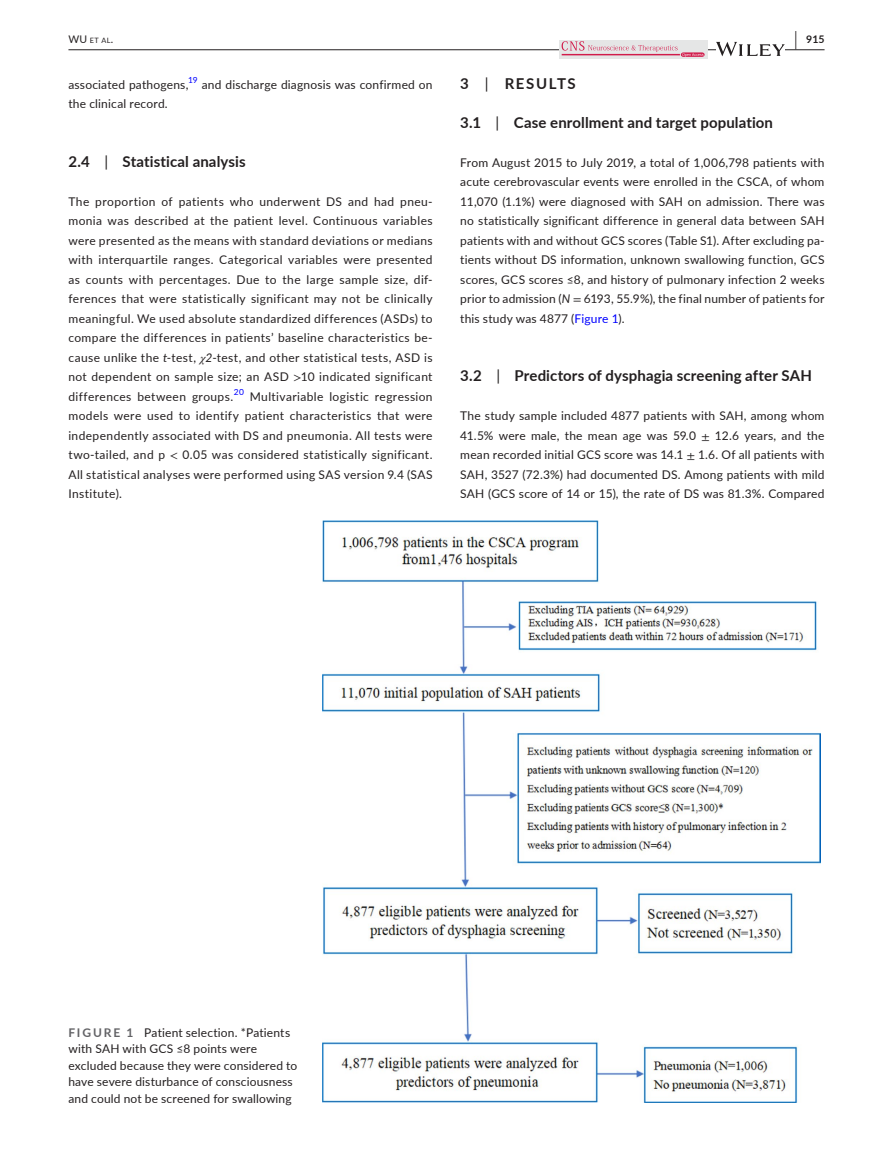
<style>
.page{position:relative;width:893px;height:1174px;background:#fff}
.page>*{position:absolute;margin:0;border:0;box-sizing:border-box;transform-origin:0 0}
.t1{font:700 15px "Lato";letter-spacing:.01em;color:#231f20}
.t2{font:700 15px "Lato";letter-spacing:.105em;color:#231f20}
.t3{font:12px/19.5px "Lato";letter-spacing:.015em;color:#231f20;text-align:justify}
.t4{font:700 10.5px "Lato";color:#231f20}
.t5{font:7.35px "Lato";color:#231f20}
.s1{font-size:10.5px}
.s2{font-size:19.5px}
.s3{font-weight:400}
.s4{font-style:italic}
.s5{font-family:"STIX"}
.s6{color:#00f}
.s7{font-family:"STIX";font-style:italic}
.s8{font-weight:700;color:#636366}
</style>
<div class="page">
<hr style="left:68px;top:49px;width:756px;height:1px;background:#231f20">
<div style="left:559px;top:40px;width:149px;height:18px;background:#e5e6e6"></div>
<svg style="left:562px;top:41px;width:141px;height:16px"></svg>
<svg style="left:716px;top:42px;width:69px;height:14px"></svg>
<img style="left:323px;top:520px;width:497px;height:583px">
<p class="t5" style="left:68px;top:35px;width:46px"><span class="s1">WU</span> et al<span class="s1">.</span></p>
<p class="t4" style="left:795px;top:31px;width:31px"><span class="s2">|</span> 915</p>
<p class="t3" style="left:68px;top:74px;width:366px">associated pathogens,<sup>19</sup> and discharge diagnosis was confirmed on the clinical record.</p>
<p class="t2" style="left:460px;top:72px;width:117px">3 <span class="s3">|</span> RESULTS</p>
<p class="t1" style="left:460px;top:111px;width:314px">3.1 <span class="s3">|</span> Case enrollment and target population</p>
<p class="t3" style="left:460px;top:152px;width:366px">From August 2015 to July 2019, a total of 1,006,798 patients with acute cerebrovascular events were enrolled in the CSCA, of whom 11,070 (1.1%) were diagnosed with SAH on admission. There was no statistically significant difference in general data between SAH patients with and without GCS scores (Table S1). After excluding pa&shy;tients without DS information, unknown swallowing function, GCS scores, GCS scores ≤8, and history of pulmonary infection 2 weeks prior to admission (<span class="s4">N</span> <span class="s5">=</span> 6193, 55.9%), the final number of patients for this study was 4877 (<span class="s6">Figure 1</span>).</p>
<p class="t1" style="left:68px;top:150px;width:179px">2.4 <span class="s3">|</span> Statistical analysis</p>
<p class="t3" style="left:68px;top:191px;width:366px">The proportion of patients who underwent DS and had pneu&shy;monia was described at the patient level. Continuous variables were presented as the means with standard deviations or medians with interquartile ranges. Categorical variables were presented as counts with percentages. Due to the large sample size, dif&shy;ferences that were statistically significant may not be clinically meaningful. We used absolute standardized differences (ASDs) to compare the differences in patients’ baseline characteristics be&shy;cause unlike the <span class="s4">t</span>-test, <span class="s7">χ</span><span class="s4">2</span>-test, and other statistical tests, ASD is not dependent on sample size; an ASD <span class="s5">&gt;</span>10 indicated significant differences between groups.<sup>20</sup> Multivariable logistic regression models were used to identify patient characteristics that were independently associated with DS and pneumonia. All tests were two-tailed, and p <span class="s5">&lt;</span> 0.05 was considered statistically significant.<br>All statistical analyses were performed using SAS version 9.4 (SAS Institute).</p>
<p class="t1" style="left:460px;top:365px;width:353px">3.2 <span class="s3">|</span> Predictors of dysphagia screening after SAH</p>
<p class="t3" style="left:460px;top:405px;width:366px">The study sample included 4877 patients with SAH, among whom 41.5% were male, the mean age was 59.0 <span class="s5">±</span> 12.6 years, and the mean recorded initial GCS score was 14.1 <span class="s5">±</span> 1.6. Of all patients with SAH, 3527 (72.3%) had documented DS. Among patients with mild SAH (GCS score of 14 or 15), the rate of DS was 81.3%. Compared</p>
<p class="t3" style="left:68px;top:1023px;width:230px;line-height:16.5px;text-align:left"><span class="s8">FIGURE 1</span> Patient selection. *Patients with SAH with GCS ≤8 points were excluded because they were considered to have severe disturbance of consciousness and could not be screened for swallowing</p>
</div>
